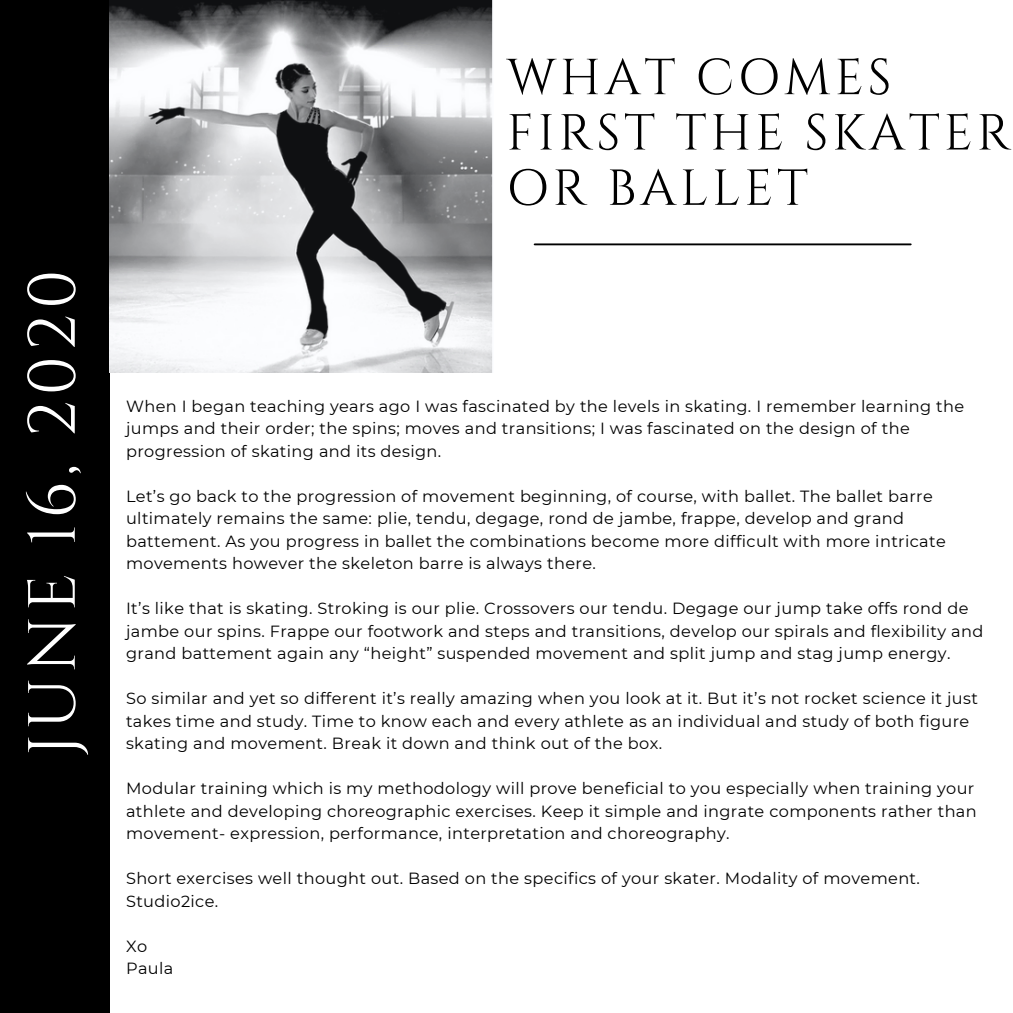
<style>
.page{position:relative;width:1013px;height:1013px;background:#fff}
.page>*{position:absolute;margin:0;border:0;box-sizing:border-box;transform-origin:0 0}
.t1{font:66.62px "Cinzel";letter-spacing:.075em;color:#fff}
.t2{font:50.5px/55.2px "Cinzel";letter-spacing:.075em;color:#000}
.t3{font:16.12px/22.5px "Montserrat";letter-spacing:.025em;color:#000}
</style>
<div class="page">
<div style="left:0;top:0;width:109px;height:1012px;background:#000"></div>
<hr style="left:534px;top:243px;width:376px;height:2px;background:#000">
<img style="left:109px;top:0;width:384px;height:372px">
<p class="t1" style="left:10px;top:756px;width:488px;rotate:-90deg">JUNE 16, 2020</p>
<p class="t2" style="left:506px;top:51px;width:505px">WHAT COMES<br>FIRST THE SKATER<br>OR BALLET</p>
<p class="t3" style="left:126px;top:394px;width:839px">When I began teaching years ago I was fascinated by the levels in skating. I remember learning the jumps and their order; the spins; moves and transitions; I was fascinated on the design of the progression of skating and its design.</p>
<p class="t3" style="left:126px;top:484px;width:821px">Let’s go back to the progression of movement beginning, of course, with ballet. The ballet barre ultimately remains the same: plie, tendu, degage, rond de jambe, frappe, develop and grand battement. As you progress in ballet the combinations become more difficult with more intricate movements however the skeleton barre is always there.</p>
<p class="t3" style="left:126px;top:597px;width:858px">It’s like that is skating. Stroking is our plie. Crossovers our tendu. Degage our jump take offs rond de jambe our spins. Frappe our footwork and steps and transitions, develop our spirals and flexibility and grand battement again any “height” suspended movement and split jump and stag jump energy.</p>
<p class="t3" style="left:126px;top:687px;width:853px">So similar and yet so different it’s really amazing when you look at it. But it’s not rocket science it just takes time and study. Time to know each and every athlete as an individual and study of both figure skating and movement. Break it down and think out of the box.</p>
<p class="t3" style="left:126px;top:777px;width:852px">Modular training which is my methodology will prove beneficial to you especially when training your athlete and developing choreographic exercises. Keep it simple and ingrate components rather than movement- expression, performance, interpretation and choreography.</p>
<p class="t3" style="left:126px;top:867px;width:795px">Short exercises well thought out. Based on the specifics of your skater. Modality of movement.<br>Studio2ice.</p>
<p class="t3" style="left:126px;top:934px;width:23px">Xo</p>
<p class="t3" style="left:126px;top:957px;width:49px">Paula</p>
</div>
